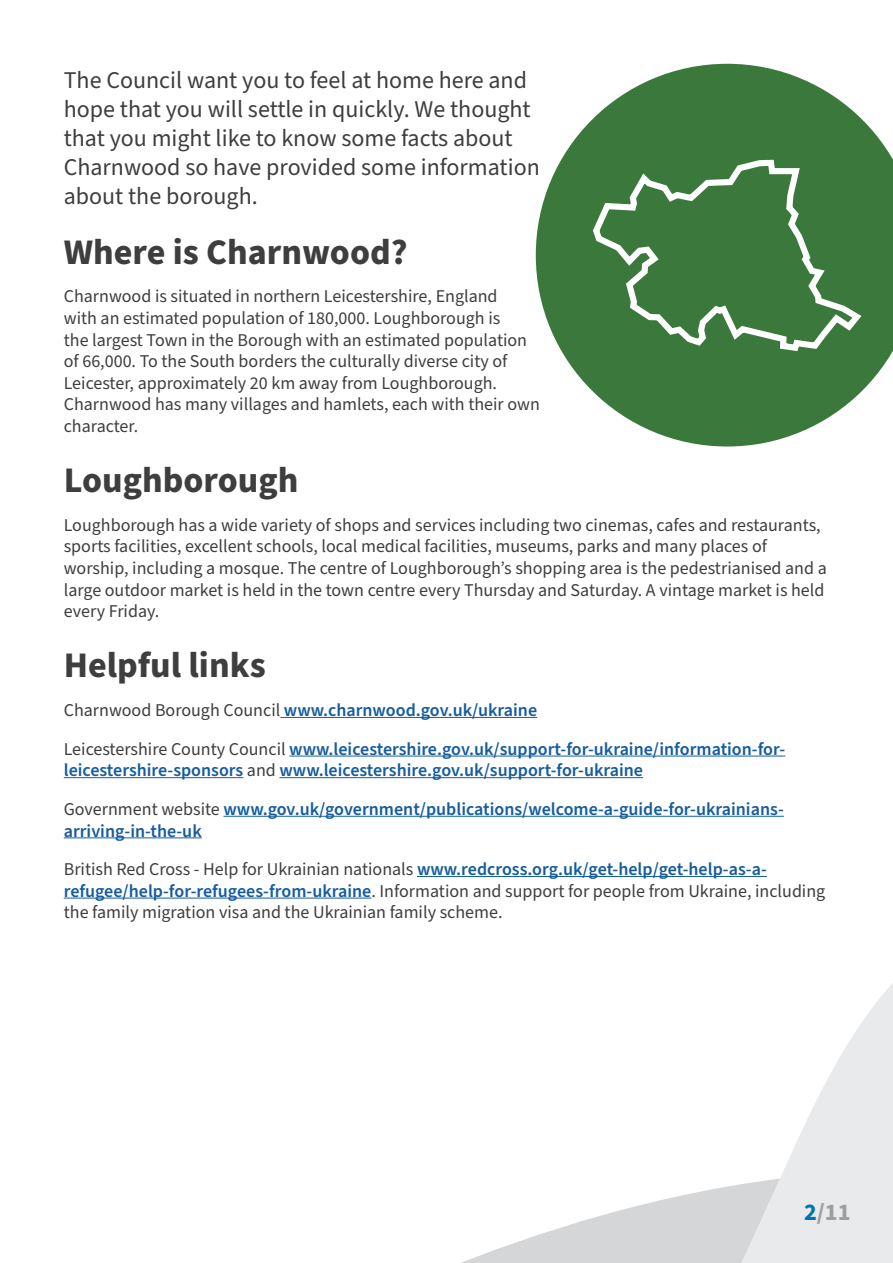
<style>
.page{position:relative;width:893px;height:1263px;background:#fff}
.page>*{position:absolute;margin:0;border:0;box-sizing:border-box;transform-origin:0 0}
.Subheader_1{font:700 36px "Source Sans Pro";color:#3e3e3f}
.Body{font:700 36px "Source Sans Pro";color:#3e3e3f}
.Subheader_1-2{font:24px/28.8px "Source Sans Pro";color:#3e3e3f}
.t1{font:700 24px "Source Sans Pro";color:#9d9fa2}
.Body-2{font:18px/21.6px "Source Sans Pro";color:#3e3e3f}
.Body-3{font:600 18px/21.6px "Source Sans Pro";color:#175d9e}
.s1{font-weight:400;color:#3e3e3f}
.s2{font-weight:600;color:#175d9e}
.s3{color:#0077ae}
</style>
<div class="page">
<svg style="left:461px;top:1185px;width:274px;height:78px"></svg>
<svg style="left:735px;top:983px;width:158px;height:280px;fill:#e9eaeb"></svg>
<hr style="left:280px;top:717px;width:257px;height:1px;background:#175d9e">
<hr style="left:289px;top:756px;width:496px;height:1px;background:#175d9e">
<hr style="left:64px;top:777px;width:179px;height:1px;background:#175d9e">
<hr style="left:279px;top:777px;width:364px;height:1px;background:#175d9e">
<hr style="left:223px;top:816px;width:561px;height:1px;background:#175d9e">
<hr style="left:64px;top:837px;width:138px;height:1px;background:#175d9e">
<hr style="left:417px;top:876px;width:350px;height:1px;background:#175d9e">
<hr style="left:64px;top:898px;width:307px;height:1px;background:#175d9e">
<svg style="left:536px;top:64px;width:357px;height:382px;fill:#3a783b"></svg>
<svg style="left:592px;top:157px;width:270px;height:197px;background:#4e864f"></svg>
<p class="Subheader_1-2" style="left:64px;top:67px;width:478px">The Council want you to feel at home here and hope that you will settle in quickly. We thought that you might like to know some facts about Charnwood so have provided some information about the borough.</p>
<p class="Subheader_1" style="left:64px;top:227px;width:345px">Where is Charnwood?</p>
<p class="Body-2" style="left:64px;top:286px;width:478px">Charnwood is situated in northern Leicestershire, England<br>with an estimated population of 180,000. Loughborough is<br>the largest Town in the Borough with an estimated population of 66,000. To the South borders the culturally diverse city of Leicester, approximately 20 km away from Loughborough.<br>Charnwood has many villages and hamlets, each with their own character.</p>
<p class="Subheader_1" style="left:64px;top:456px;width:236px">Loughborough</p>
<p class="Body-2" style="left:64px;top:515px;width:764px">Loughborough has a wide variety of shops and services including two cinemas, cafes and restaurants, sports facilities, excellent schools, local medical facilities, museums, parks and many places of worship, including a mosque. The centre of Loughborough’s shopping area is the pedestrianised and a large outdoor market is held in the town centre every Thursday and Saturday. A vintage market is held every Friday.</p>
<p class="Body" style="left:64px;top:641px;width:203px">Helpful links</p>
<p class="Body-3" style="left:64px;top:700px;width:475px"><span class="s1">Charnwood Borough Council</span> www.charnwood.gov.uk/ukraine</p>
<p class="Body-3" style="left:64px;top:738px;width:723px"><span class="s1">Leicestershire County Council</span> www.leicestershire.gov.uk/support-for-ukraine/information-for&shy;leicestershire-sponsors <span class="s1">and</span> www.leicestershire.gov.uk/support-for-ukraine</p>
<p class="Body-3" style="left:64px;top:799px;width:722px"><span class="s1">Government website</span> www.gov.uk/government/publications/welcome-a-guide-for-ukrainians&shy;arriving-in-the-uk</p>
<p class="Body-2" style="left:64px;top:859px;width:763px">British Red Cross - Help for Ukrainian nationals <span class="s2">www.redcross.org.uk/get-help/get-help-as-a&shy;refugee/help-for-refugees-from-ukraine</span>. Information and support for people from Ukraine, including the family migration visa and the Ukrainian family scheme.</p>
<h2 class="t1" style="left:804px;top:1196px;width:48px"><span class="s3">2</span>/11</h2>
</div>
